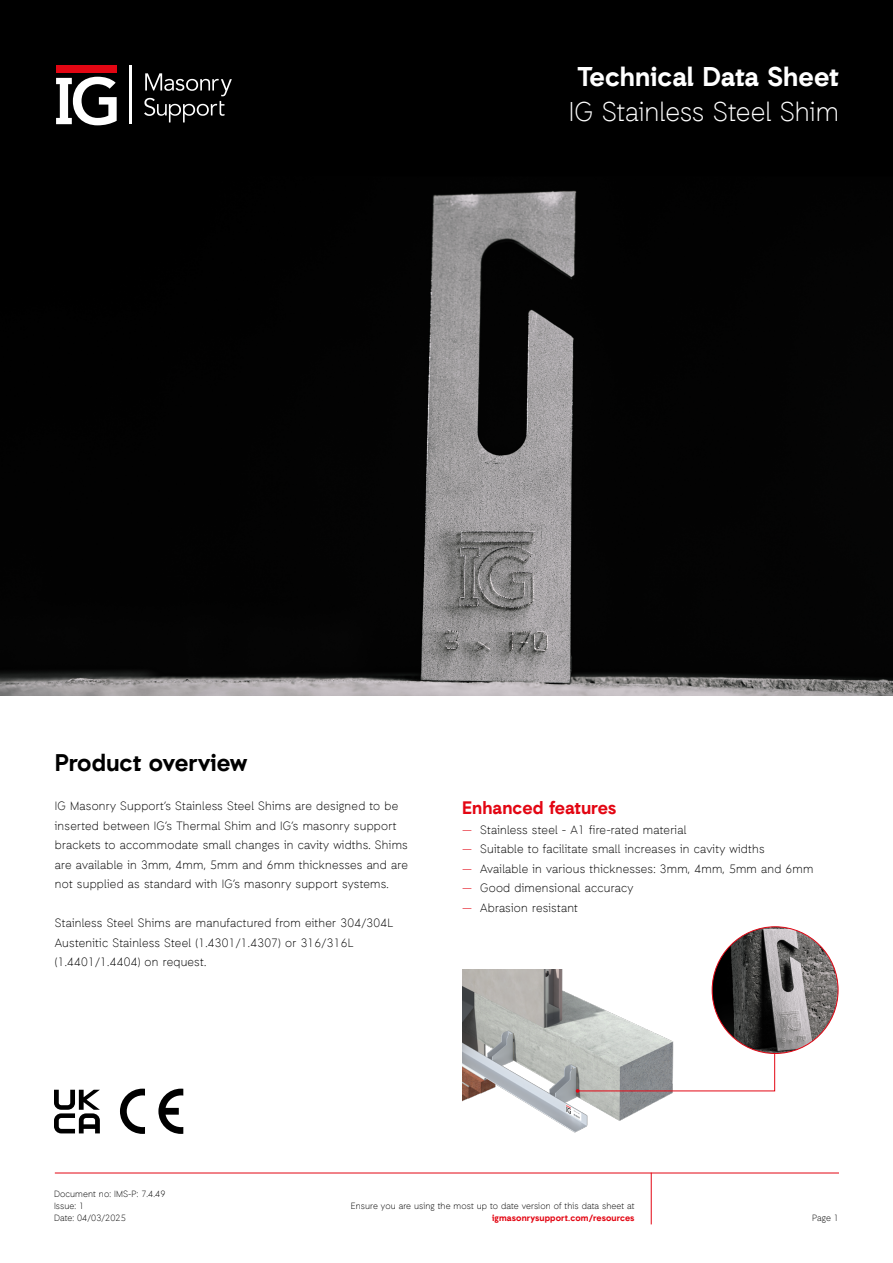
<style>
.page{position:relative;width:893px;height:1263px;background:#fff}
.page>*{position:absolute;margin:0;border:0;box-sizing:border-box;transform-origin:0 0}
.t1{font:300 27px "Auxilia";color:#fff}
.t2{font:700 27px "Auxilia";color:#fff}
.t3{font:700 24px "Auxilia";color:#000}
.t4{font:700 18px "Auxilia";color:#e30613}
.t5{font:300 12px/19.5px "Auxilia";letter-spacing:.02em;color:#000}
.t6{font:300 9px/12px "Auxilia";letter-spacing:.01em;color:#000}
.t7{font:700 9px "Auxilia";letter-spacing:.01em;color:#e30613}
.s1{color:#e30613}
</style>
<div class="page">
<img style="left:0;top:176px;width:893px;height:519px">
<svg style="left:54px;top:1090px;width:46px;height:43px"></svg>
<svg style="left:158px;top:1089px;width:25px;height:45px"></svg>
<svg style="left:120px;top:1089px;width:25px;height:45px"></svg>
<div style="left:0;top:0;width:893px;height:176px;background:#000"></div>
<div style="left:1px;top:1px;width:891px;height:174px;border:1px solid #010101"></div>
<div style="left:56px;top:65px;width:61px;height:7px;background:#e30613"></div>
<svg style="left:56px;top:77px;width:61px;height:48px"></svg>
<hr style="left:130px;top:65px;width:2px;height:59px;background:#fff">
<svg style="left:144px;top:73px;width:88px;height:49px;background:#2c2c2c"></svg>
<hr style="left:55px;top:1172px;width:784px;height:1px;background:#e30613">
<hr style="left:651px;top:1172px;width:1px;height:52px;background:#e30613">
<img style="left:462px;top:969px;width:211px;height:164px">
<svg style="left:576px;top:989px;width:200px;height:104px"></svg>
<img style="left:712px;top:927px;width:126px;height:126px;border-radius:63px">
<h1 class="t2" style="left:577px;top:60px;width:263px">Technical Data Sheet</h1>
<h1 class="t1" style="left:569px;top:95px;width:271px">IG Stainless Steel Shim</h1>
<h2 class="t3" style="left:55px;top:748px;width:194px">Product overview</h2>
<p class="t5" style="left:55px;top:796px;width:355px">IG Masonry Support’s Stainless Steel Shims are designed to be inserted between IG’s Thermal Shim and IG’s masonry support brackets to accommodate small changes in cavity widths. Shims are available in 3mm, 4mm, 5mm and 6mm thicknesses and are not supplied as standard with IG’s masonry support systems.</p>
<p class="t5" style="left:55px;top:913px;width:340px">Stainless Steel Shims are manufactured from either 304/304L<br>Austenitic Stainless Steel (1.4301/1.4307) or 316/316L (1.4401/1.4404) on request.</p>
<h3 class="t4" style="left:462px;top:797px;width:156px">Enhanced features</h3>
<p class="t5" style="left:462px;top:819px;width:226px"><span class="s1">—</span> Stainless steel - A1 fire-rated material</p>
<p class="t5" style="left:462px;top:839px;width:304px"><span class="s1">—</span> Suitable to facilitate small increases in cavity widths</p>
<p class="t5" style="left:462px;top:858px;width:353px"><span class="s1">—</span> Available in various thicknesses: 3mm, 4mm, 5mm and 6mm</p>
<p class="t5" style="left:462px;top:878px;width:173px"><span class="s1">—</span> Good dimensional accuracy</p>
<p class="t5" style="left:462px;top:897px;width:117px"><span class="s1">—</span> Abrasion resistant</p>
<p class="t6" style="left:54px;top:1187px;width:113px">Document no: IMS-P: 7.4.49<br>Issue: 1<br>Date: 04/03/2025</p>
<p class="t6" style="left:351px;top:1199px;width:285px">Ensure you are using the most up to date version of this data sheet at</p>
<p class="t7" style="left:492px;top:1212px;width:144px">igmasonrysupport.com/resources</p>
<p class="t6" style="left:812px;top:1211px;width:28px">Page 1</p>
</div>
